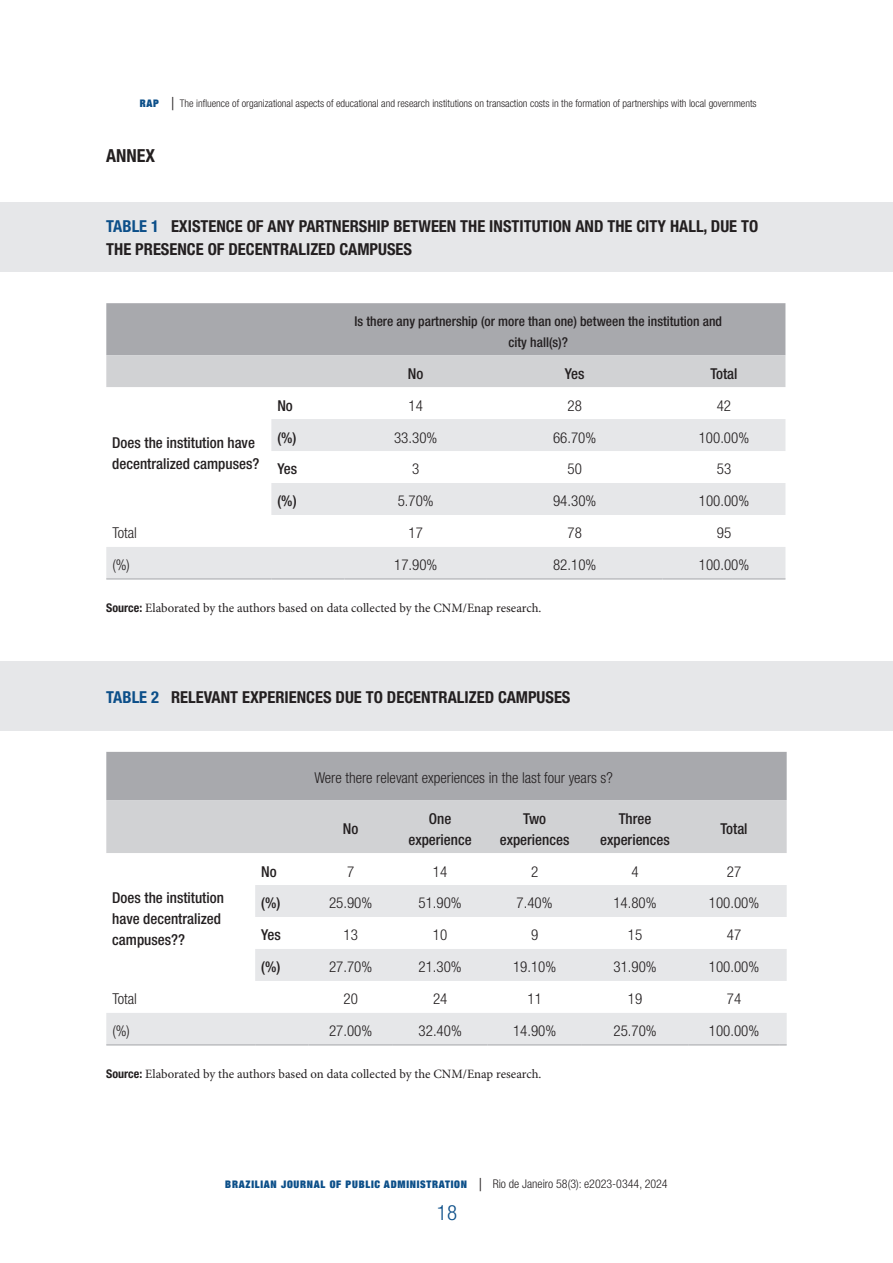
<style>
.page{position:relative;width:893px;height:1263px;background:#fff}
.page>*{position:absolute;margin:0;border:0;box-sizing:border-box;transform-origin:0 0}
.t1{font:300 condensed 21px "Helvetica Neue LT Std";color:#0c4f89}
.t2{font:700 condensed 18px "Helvetica Neue LT Std";color:#231f20}
.t3{font:700 condensed 16.5px "Helvetica Neue LT Std";color:#231f20}
.t4{font:700 condensed 16.5px "Helvetica Neue LT Std";color:#0c4f89}
.t5{font:300 condensed 15px "Helvetica Neue LT Std";color:#231f20}
.t6{font:500 condensed 15px/21px "Helvetica Neue LT Std";color:#231f20;text-align:center}
.t7{font:500 condensed 13.5px/21px "Helvetica Neue LT Std";color:#231f20;text-align:center}
.t8{font:12.75px "Minion Pro";color:#231f20}
.t9{font:300 condensed 10.5px "Helvetica Neue LT Std";color:#231f20}
.t10{font:900 expanded 10.5px "Helvetica Neue";letter-spacing:.07em;color:#0c4f89}
.s1{font-family:"Helvetica Neue";font-weight:900;font-stretch:expanded;color:#0c4f89}
.s2{font-size:18px}
.s3{color:#0c4f89}
.s4{font-family:"Helvetica Neue LT Std";font-weight:700;font-stretch:condensed;font-size:12px}
.s5{font-family:"Helvetica Neue LT Std";font-weight:300;font-stretch:condensed;font-size:18px;color:#231f20}
.s6{font-family:"Helvetica Neue LT Std";font-weight:300;font-stretch:condensed;font-size:12px;color:#231f20}
</style>
<div class="page">
<div style="left:0;top:203px;width:893px;height:69px;background:#e6e7e9"></div>
<div style="left:0;top:662px;width:893px;height:69px;background:#e6e7e9"></div>
<svg style="left:106px;top:303px;width:679px;height:84px"></svg>
<svg style="left:106px;top:419px;width:679px;height:159px"></svg>
<hr style="left:106px;top:578px;width:165px;height:2px;background:#bcbdc0">
<hr style="left:271px;top:578px;width:73px;height:2px;background:#bcbdc0">
<hr style="left:344px;top:578px;width:143px;height:2px;background:#bcbdc0">
<hr style="left:487px;top:578px;width:175px;height:2px;background:#bcbdc0">
<hr style="left:662px;top:578px;width:70px;height:2px;background:#bcbdc0">
<hr style="left:732px;top:578px;width:53px;height:2px;background:#bcbdc0">
<svg style="left:106px;top:752px;width:681px;height:101px"></svg>
<svg style="left:106px;top:885px;width:681px;height:159px;fill:#e6e7e9"></svg>
<hr style="left:106px;top:1044px;width:149px;height:1px;background:#bcbdc0">
<hr style="left:255px;top:1044px;width:53px;height:1px;background:#bcbdc0">
<hr style="left:308px;top:1044px;width:85px;height:1px;background:#bcbdc0">
<hr style="left:393px;top:1044px;width:94px;height:1px;background:#bcbdc0">
<hr style="left:487px;top:1044px;width:95px;height:1px;background:#bcbdc0">
<hr style="left:582px;top:1044px;width:106px;height:1px;background:#bcbdc0">
<hr style="left:688px;top:1044px;width:92px;height:1px;background:#bcbdc0">
<p class="t9" style="left:140px;top:98px;width:618px"><span class="s1">RAP</span> <span class="s2">|</span> The influence of organizational aspects of educational and research institutions on transaction costs in the formation of partnerships with local governments</p>
<p class="t2" style="left:106px;top:144px;width:21px">ANNEX</p>
<p class="t4" style="left:106px;top:216px;width:17px">TABLE</p>
<p class="t3" style="left:151px;top:216px;width:37px"><span class="s3">1</span> EXISTENCE</p>
<p class="t3" style="left:247px;top:216px;width:31px">OF ANY</p>
<p class="t3" style="left:299px;top:216px;width:10px">PARTNERSHIP</p>
<p class="t3" style="left:393px;top:216px;width:10px">BETWEEN</p>
<p class="t3" style="left:460px;top:216px;width:10px">THE</p>
<p class="t3" style="left:489px;top:216px;width:9px">INSTITUTION</p>
<p class="t3" style="left:575px;top:216px;width:11px">AND</p>
<p class="t3" style="left:607px;top:216px;width:10px">THE</p>
<p class="t3" style="left:636px;top:216px;width:9px">CITY</p>
<p class="t3" style="left:670px;top:216px;width:10px">HALL</p>
<p class="t3" style="left:704px;top:216px;width:17px">, DUE</p>
<p class="t3" style="left:741px;top:216px;width:10px">TO</p>
<p class="t3" style="left:106px;top:239px;width:10px">THE</p>
<p class="t3" style="left:135px;top:239px;width:10px">PRESENCE</p>
<p class="t3" style="left:208px;top:239px;width:30px">OF DECENTRALIZED</p>
<p class="t3" style="left:340px;top:239px;width:10px">CAMPUSES</p>
<p class="t6" style="left:112px;top:432px;width:149px;text-align:left">Does the institution have decentralized campuses?</p>
<p class="t7" style="left:354px;top:310px;width:369px">Is there any partnership (or more than one) between the institution and city hall(s)?</p>
<p class="t6" style="left:408px;top:363px;width:17px">No</p>
<p class="t6" style="left:565px;top:363px;width:21px">Yes</p>
<p class="t6" style="left:710px;top:363px;width:29px">Total</p>
<p class="t6" style="left:277px;top:394px;width:17px">No</p>
<p class="t5" style="left:408px;top:397px;width:16px">14</p>
<p class="t5" style="left:567px;top:397px;width:16px">28</p>
<p class="t5" style="left:717px;top:397px;width:16px">42</p>
<p class="t6" style="left:277px;top:426px;width:21px">(%)</p>
<p class="t5" style="left:394px;top:429px;width:45px">33.30%</p>
<p class="t5" style="left:553px;top:429px;width:45px">66.70%</p>
<p class="t5" style="left:699px;top:429px;width:52px">100.00%</p>
<p class="t6" style="left:277px;top:458px;width:21px">Yes</p>
<p class="t5" style="left:412px;top:461px;width:9px">3</p>
<p class="t5" style="left:567px;top:461px;width:16px">50</p>
<p class="t5" style="left:717px;top:461px;width:16px">53</p>
<p class="t6" style="left:277px;top:490px;width:21px">(%)</p>
<p class="t5" style="left:398px;top:492px;width:38px">5.70%</p>
<p class="t5" style="left:553px;top:492px;width:45px">94.30%</p>
<p class="t5" style="left:699px;top:492px;width:52px">100.00%</p>
<p class="t5" style="left:112px;top:524px;width:26px">Total</p>
<p class="t5" style="left:409px;top:524px;width:16px">17</p>
<p class="t5" style="left:567px;top:524px;width:16px">78</p>
<p class="t5" style="left:717px;top:524px;width:16px">95</p>
<p class="t5" style="left:112px;top:556px;width:19px">(%)</p>
<p class="t5" style="left:394px;top:556px;width:45px">17.90%</p>
<p class="t5" style="left:553px;top:556px;width:45px">82.10%</p>
<p class="t5" style="left:699px;top:556px;width:52px">100.00%</p>
<p class="t8" style="left:106px;top:600px;width:437px"><span class="s4">SOURCE:</span> Elaborated by the authors based on data collected by the CNM/Enap research.</p>
<p class="t4" style="left:106px;top:687px;width:17px">TABLE</p>
<p class="t3" style="left:151px;top:687px;width:39px"><span class="s3">2</span> RELEVANT</p>
<p class="t3" style="left:242px;top:687px;width:10px">EXPERIENCES</p>
<p class="t3" style="left:336px;top:687px;width:10px">DUE</p>
<p class="t3" style="left:366px;top:687px;width:31px">TO DECENTRALIZED</p>
<p class="t3" style="left:498px;top:687px;width:10px">CAMPUSES</p>
<p class="t6" style="left:112px;top:887px;width:113px;text-align:left">Does the institution have decentralized campuses??</p>
<p class="t5" style="left:314px;top:769px;width:300px">Were there relevant experiences in the last four years s?</p>
<p class="t6" style="left:343px;top:818px;width:17px">No</p>
<p class="t6" style="left:408px;top:807px;width:65px">One experience</p>
<p class="t6" style="left:500px;top:807px;width:71px">Two experiences</p>
<p class="t6" style="left:600px;top:807px;width:71px">Three experiences</p>
<p class="t6" style="left:720px;top:818px;width:29px">Total</p>
<p class="t6" style="left:261px;top:860px;width:17px">No</p>
<p class="t5" style="left:347px;top:862px;width:9px">7</p>
<p class="t5" style="left:433px;top:862px;width:16px">14</p>
<p class="t5" style="left:531px;top:862px;width:9px">2</p>
<p class="t5" style="left:631px;top:862px;width:9px">4</p>
<p class="t5" style="left:727px;top:862px;width:16px">27</p>
<p class="t6" style="left:261px;top:892px;width:21px">(%)</p>
<p class="t5" style="left:329px;top:894px;width:45px">25.90%</p>
<p class="t5" style="left:419px;top:894px;width:45px">51.90%</p>
<p class="t5" style="left:517px;top:894px;width:38px">7.40%</p>
<p class="t5" style="left:613px;top:894px;width:45px">14.80%</p>
<p class="t5" style="left:709px;top:894px;width:52px">100.00%</p>
<p class="t6" style="left:261px;top:924px;width:21px">Yes</p>
<p class="t5" style="left:343px;top:926px;width:16px">13</p>
<p class="t5" style="left:433px;top:926px;width:16px">10</p>
<p class="t5" style="left:531px;top:926px;width:9px">9</p>
<p class="t5" style="left:628px;top:926px;width:16px">15</p>
<p class="t5" style="left:727px;top:926px;width:16px">47</p>
<p class="t6" style="left:261px;top:956px;width:21px">(%)</p>
<p class="t5" style="left:329px;top:958px;width:45px">27.70%</p>
<p class="t5" style="left:419px;top:958px;width:45px">21.30%</p>
<p class="t5" style="left:513px;top:958px;width:45px">19.10%</p>
<p class="t5" style="left:613px;top:958px;width:45px">31.90%</p>
<p class="t5" style="left:709px;top:958px;width:52px">100.00%</p>
<p class="t5" style="left:112px;top:990px;width:26px">Total</p>
<p class="t5" style="left:343px;top:990px;width:16px">20</p>
<p class="t5" style="left:433px;top:990px;width:16px">24</p>
<p class="t5" style="left:527px;top:990px;width:16px">11</p>
<p class="t5" style="left:628px;top:990px;width:16px">19</p>
<p class="t5" style="left:727px;top:990px;width:16px">74</p>
<p class="t5" style="left:112px;top:1022px;width:19px">(%)</p>
<p class="t5" style="left:329px;top:1022px;width:45px">27.00%</p>
<p class="t5" style="left:419px;top:1022px;width:45px">32.40%</p>
<p class="t5" style="left:513px;top:1022px;width:45px">14.90%</p>
<p class="t5" style="left:613px;top:1022px;width:45px">25.70%</p>
<p class="t5" style="left:709px;top:1022px;width:52px">100.00%</p>
<p class="t8" style="left:106px;top:1065px;width:437px"><span class="s4">SOURCE:</span> Elaborated by the authors based on data collected by the CNM/Enap research.</p>
<p class="t10" style="left:225px;top:1177px;width:444px">BRAZILIAN JOURNAL OF PUBLIC ADMINISTRATION <span class="s5">|</span> <span class="s6">Rio de Janeiro 58(3): e2023-0344, 2024</span></p>
<h1 class="t1" style="left:437px;top:1200px;width:22px">18</h1>
</div>
